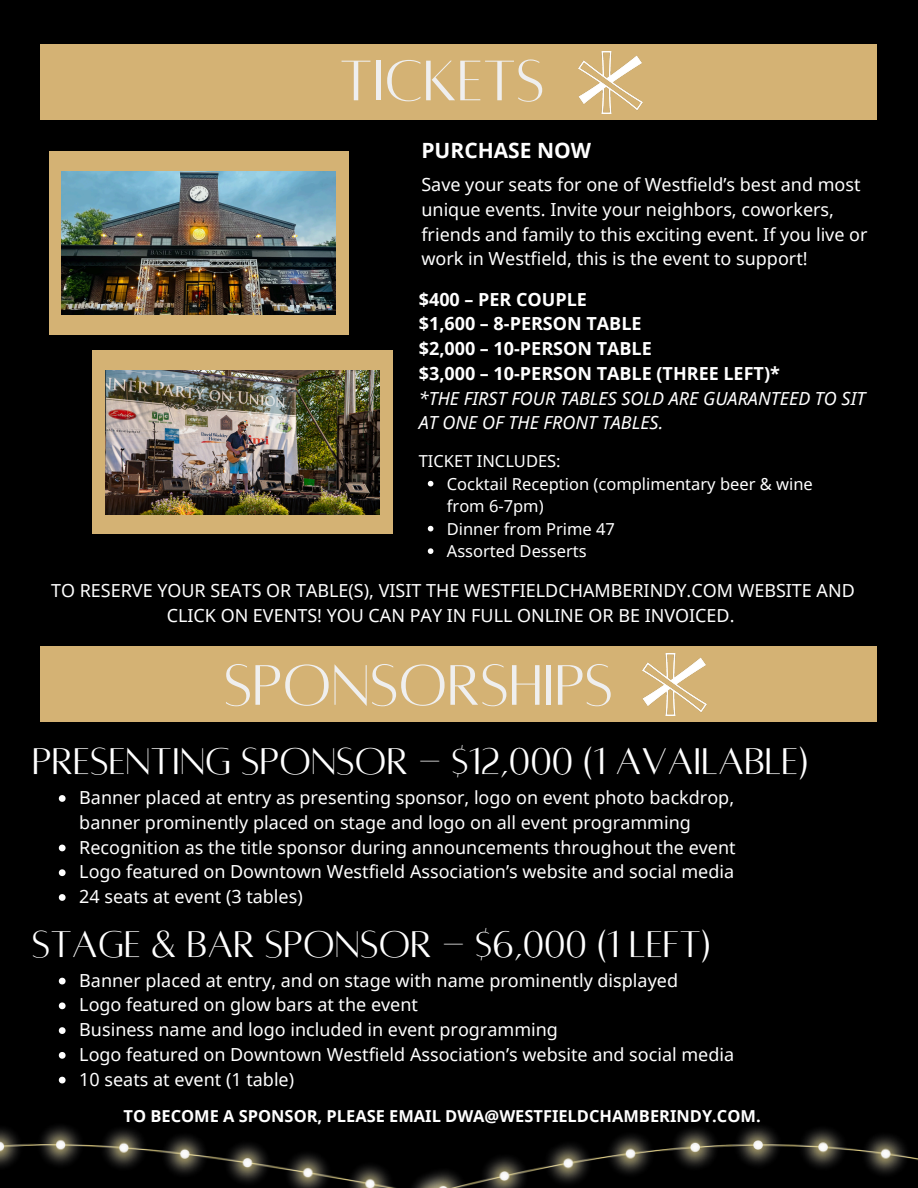
<style>
.page{position:relative;width:918px;height:1188px;background:#000}
.page>*{position:absolute;margin:0;border:0;box-sizing:border-box;transform-origin:0 0}
.t1{font:63px "Alta regular";color:#efefef}
.t2{font:41.1px "Alta regular";color:#fff}
.t3{font:700 21px "Noto Sans";color:#fff}
.t4{font:18px/24.8px "Noto Sans";color:#fff}
.t5{font:700 18px/24.8px "Noto Sans";color:#fff}
.t6{font:16.5px/22.5px "Noto Sans";color:#fff}
.t7{font:700 16.5px "Noto Sans";color:#fff}
.s1{font-weight:400;font-style:italic}
</style>
<div class="page">
<div style="left:41px;top:45px;width:836px;height:75px;background:#d4b274"></div>
<img style="left:578px;top:51px;width:64px;height:62px">
<img style="left:0;top:1126px;width:918px;height:62px">
<div style="left:92px;top:351px;width:301px;height:183px;background:#d4b274"></div>
<div style="left:49px;top:151px;width:300px;height:184px;background:#d4b274"></div>
<div style="left:41px;top:647px;width:836px;height:75px;background:#d4b274"></div>
<img style="left:642px;top:654px;width:64px;height:62px">
<img style="left:62px;top:171px;width:274px;height:144px">
<img style="left:105px;top:371px;width:275px;height:143px">
<svg style="left:428px;top:481px;width:5px;height:5px"></svg>
<svg style="left:428px;top:526px;width:5px;height:5px"></svg>
<svg style="left:428px;top:548px;width:5px;height:6px"></svg>
<svg style="left:59px;top:795px;width:7px;height:7px"></svg>
<svg style="left:59px;top:845px;width:7px;height:6px"></svg>
<svg style="left:59px;top:869px;width:7px;height:7px"></svg>
<svg style="left:59px;top:894px;width:7px;height:7px"></svg>
<svg style="left:59px;top:978px;width:7px;height:6px"></svg>
<svg style="left:59px;top:1002px;width:7px;height:7px"></svg>
<svg style="left:59px;top:1027px;width:7px;height:7px"></svg>
<svg style="left:59px;top:1052px;width:7px;height:7px"></svg>
<svg style="left:59px;top:1077px;width:7px;height:6px"></svg>
<h1 class="t1" style="left:339px;top:50px;width:207px">TICKETS</h1>
<h5 class="t3" style="left:421px;top:136px;width:171px">PURCHASE NOW</h5>
<h5 class="t4" style="left:421px;top:172px;width:448px">Save your seats for one of Westfield’s best and most unique events. Invite your neighbors, coworkers, friends and family to this exciting event. If you live or work in Westfield, this is the event to support!</h5>
<p class="t5" style="left:419px;top:286px;width:448px">$400 – PER COUPLE<br>$1,600 – 8-PERSON TABLE<br>$2,000 – 10-PERSON TABLE<br>$3,000 – 10-PERSON TABLE (THREE LEFT)*<br><span class="s1">*THE FIRST FOUR TABLES SOLD ARE GUARANTEED TO SIT<br>AT ONE OF THE FRONT TABLES.</span></p>
<p class="t6" style="left:447px;top:450px;width:368px;text-indent:-28px">TICKET INCLUDES:<br>Cocktail Reception (complimentary beer &amp; wine from 6-7pm)<br>Dinner from Prime 47<br>Assorted Desserts</p>
<p class="t4" style="left:51px;top:577px;width:805px;text-align:center">TO RESERVE YOUR SEATS OR TABLE(S), VISIT THE WESTFIELDCHAMBERINDY.COM WEBSITE AND<br>CLICK ON EVENTS! YOU CAN PAY IN FULL ONLINE OR BE INVOICED.</p>
<h1 class="t1" style="left:224px;top:654px;width:390px">SPONSORSHIPS</h1>
<h2 class="t2" style="left:32px;top:741px;width:778px">PRESENTING SPONSOR - $12,000 (1 AVAILABLE)</h2>
<p class="t4" style="left:79px;top:785px;width:656px">Banner placed at entry as presenting sponsor, logo on event photo backdrop, banner prominently placed on stage and logo on all event programming</p>
<p class="t4" style="left:79px;top:834px;width:658px">Recognition as the title sponsor during announcements throughout the event</p>
<p class="t4" style="left:79px;top:859px;width:656px">Logo featured on Downtown Westfield Association’s website and social media</p>
<p class="t4" style="left:79px;top:884px;width:225px">24 seats at event (3 tables)</p>
<h2 class="t2" style="left:32px;top:924px;width:680px">STAGE &amp; BAR SPONSOR - $6,000 (1 LEFT)</h2>
<p class="t4" style="left:79px;top:967px;width:600px">Banner placed at entry, and on stage with name prominently displayed</p>
<p class="t4" style="left:79px;top:992px;width:340px">Logo featured on glow bars at the event</p>
<p class="t4" style="left:79px;top:1017px;width:480px">Business name and logo included in event programming</p>
<p class="t4" style="left:79px;top:1042px;width:656px">Logo featured on Downtown Westfield Association’s website and social media</p>
<p class="t4" style="left:79px;top:1066px;width:216px">10 seats at event (1 table)</p>
<p class="t7" style="left:124px;top:1104px;width:639px">TO BECOME A SPONSOR, PLEASE EMAIL DWA@WESTFIELDCHAMBERINDY.COM.</p>
</div>
